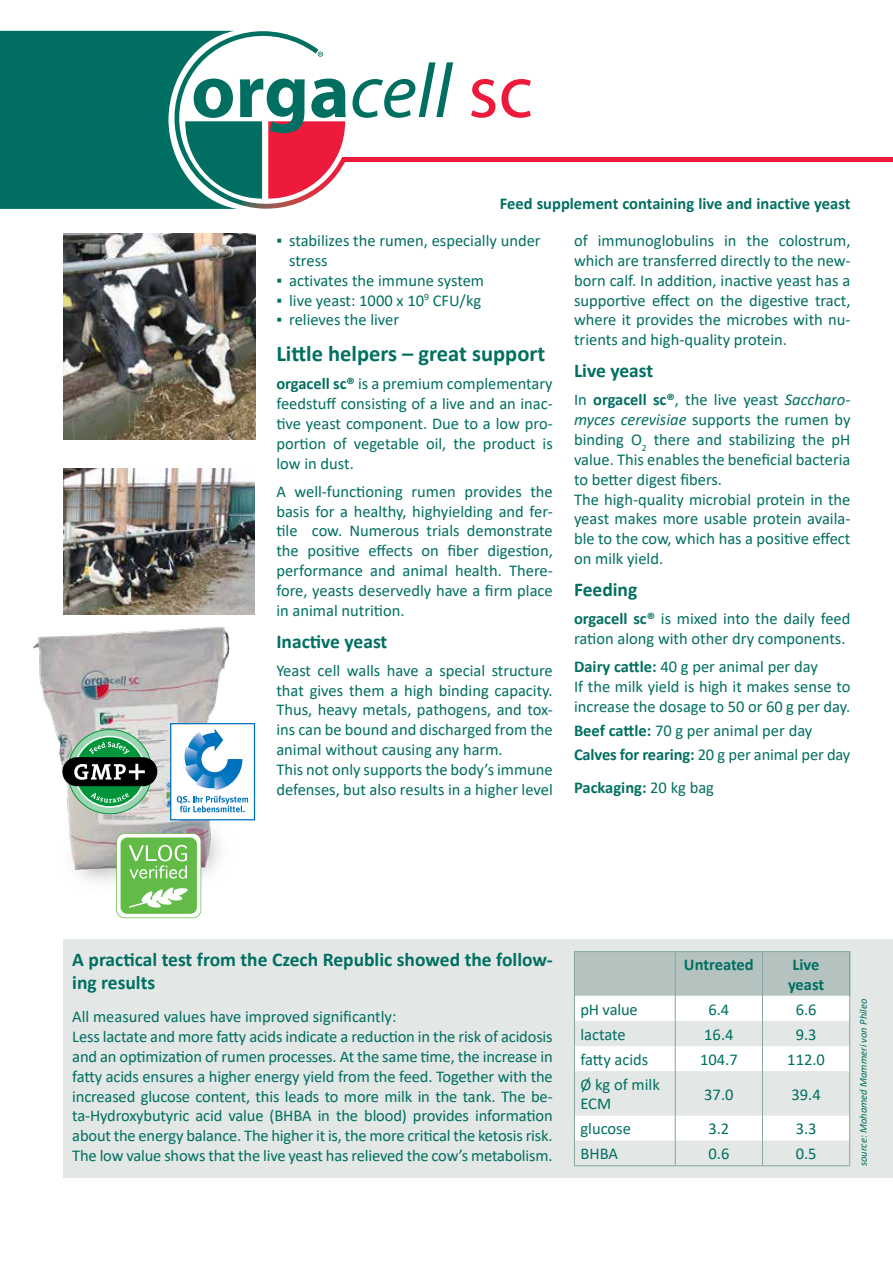
<style>
.page{position:relative;width:893px;height:1263px;background:#fff}
.page>*{position:absolute;margin:0;border:0;box-sizing:border-box;transform-origin:0 0}
.t1{font:700 22.5px "Calibri";color:#006f61}
.t2{font:700 19.5px/23.4px "Calibri";color:#006f61}
.t3{font:16.5px/19.8px "Calibri";color:#006f61}
.t4{font:700 16.5px/19.8px "Calibri";color:#006f61}
.t5{font:italic 10.5px "Calibri";color:#006f61}
.s1{font-weight:700}
.s2{font-style:italic}
.s3{font-weight:400}
</style>
<div class="page">
<svg style="left:352px;top:62px;width:101px;height:56px"></svg>
<svg style="left:471px;top:79px;width:24px;height:39px"></svg>
<svg style="left:501px;top:79px;width:30px;height:39px"></svg>
<svg style="left:0;top:31px;width:346px;height:178px"></svg>
<hr style="left:342px;top:157px;width:551px;height:4px;background:#ed1a3b">
<img style="left:64px;top:234px;width:191px;height:205px">
<img style="left:64px;top:469px;width:191px;height:128px">
<img style="left:33px;top:597px;width:222px;height:311px">
<svg style="left:68px;top:730px;width:84px;height:84px"></svg>
<svg style="left:75px;top:736px;width:70px;height:71px"></svg>
<div style="left:74px;top:736px;width:72px;height:72px;border:2px solid #fff;border-radius:50%"></div>
<svg style="left:89px;top:742px;width:41px;height:12px"></svg>
<svg style="left:91px;top:793px;width:38px;height:10px"></svg>
<div style="left:62px;top:757px;width:95px;height:29px;background:#000;border-radius:14px"></div>
<svg style="left:74px;top:764px;width:71px;height:16px"></svg>
<div style="left:171px;top:724px;width:83px;height:96px;background:#fff"></div>
<div style="left:170px;top:723px;width:85px;height:97px;border:1px solid #0072bc"></div>
<svg style="left:177px;top:728px;width:71px;height:84px"></svg>
<svg style="left:116px;top:833px;width:85px;height:85px"></svg>
<div style="left:64px;top:939px;width:829px;height:239px;background:#e3e7e5"></div>
<hr style="left:574px;top:951px;width:101px;height:1px;background:#88a59f">
<hr style="left:675px;top:951px;width:87px;height:1px;background:#88a59f">
<hr style="left:762px;top:951px;width:88px;height:1px;background:#88a59f">
<svg style="left:574px;top:952px;width:276px;height:214px"></svg>
<hr style="left:849px;top:952px;width:1px;height:44px;background:#88a59f">
<p class="t4" style="left:500px;top:193px;width:352px">Feed supplement containing live and inactive yeast</p>
<p class="t3" style="left:289px;top:230px;width:253px;text-indent:-13px">▪ stabilizes the rumen, especially under stress</p>
<p class="t3" style="left:276px;top:270px;width:209px">▪ activates the immune system</p>
<p class="t3" style="left:276px;top:290px;width:206px">▪ live yeast: 1000 x 10<sup>9</sup> CFU/kg</p>
<p class="t3" style="left:276px;top:310px;width:124px">▪ relieves the liver</p>
<h1 class="t1" style="left:276px;top:338px;width:270px">Little helpers – great support</h1>
<p class="t3" style="left:276px;top:373px;width:278px;text-align:justify"><span class="s1">orgacell sc®</span> is a premium complementary feedstuff consisting of a live and an inac&shy;tive yeast component. Due to a low pro&shy;portion of vegetable oil, the product is low in dust.</p>
<p class="t3" style="left:276px;top:481px;width:278px;text-align:justify">A well-functioning rumen provides the basis for a healthy, highyielding and fer&shy;tile cow. Numerous trials demonstrate the positive effects on fiber digestion, performance and animal health. There&shy;fore, yeasts deservedly have a firm place in animal nutrition.</p>
<p class="t2" style="left:276px;top:629px;width:112px">Inactive yeast</p>
<p class="t3" style="left:276px;top:660px;width:278px">Yeast cell walls have a special structure that gives them a high binding capacity.<br>Thus, heavy metals, pathogens, and tox&shy;ins can be bound and discharged from the animal without causing any harm.<br>This not only supports the body’s immune defenses, but also results in a higher level</p>
<p class="t3" style="left:574px;top:230px;width:278px;text-align:justify">of immunoglobulins in the colostrum, which are transferred directly to the new&shy;born calf. In addition, inactive yeast has a supportive effect on the digestive tract, where it provides the microbes with nu&shy;trients and high-quality protein.</p>
<p class="t2" style="left:574px;top:359px;width:81px">Live yeast</p>
<p class="t3" style="left:574px;top:390px;width:278px">In <span class="s1">orgacell sc®</span>, the live yeast <span class="s2">Saccharo&shy;myces cerevisiae</span> supports the rumen by binding O<sub>2</sub> there and stabilizing the pH value. This enables the beneficial bacteria to better digest fibers.<br>The high-quality microbial protein in the yeast makes more usable protein availa&shy;ble to the cow, which has a positive effect on milk yield.</p>
<p class="t2" style="left:574px;top:577px;width:65px">Feeding</p>
<p class="t3" style="left:574px;top:608px;width:278px"><span class="s1">orgacell sc®</span> is mixed into the daily feed ration along with other dry components.</p>
<p class="t3" style="left:574px;top:656px;width:278px"><span class="s1">Dairy cattle:</span> 40 g per animal per day<br>If the milk yield is high it makes sense to increase the dosage to 50 or 60 g per day.</p>
<p class="t3" style="left:574px;top:718px;width:278px;line-height:24px"><span class="s1">Beef cattle:</span> 70 g per animal per day<br><span class="s1">Calves for rearing:</span> 20 g per animal per day</p>
<p class="t4" style="left:574px;top:777px;width:142px">Packaging: <span class="s3">20 kg bag</span></p>
<p class="t2" style="left:72px;top:947px;width:482px">A practical test from the Czech Republic showed the follow&shy;ing results</p>
<p class="t3" style="left:72px;top:1006px;width:482px">All measured values have improved significantly:<br>Less lactate and more fatty acids indicate a reduction in the risk of acidosis and an optimization of rumen processes. At the same time, the increase in fatty acids ensures a higher energy yield from the feed. Together with the increased glucose content, this leads to more milk in the tank. The be&shy;ta-Hydroxybutyric acid value (BHBA in the blood) provides information about the energy balance. The higher it is, the more critical the ketosis risk.<br>The low value shows that the live yeast has relieved the cow’s metabolism.</p>
<p class="t4" style="left:684px;top:954px;width:71px">Untreated</p>
<p class="t4" style="left:788px;top:954px;width:38px">Live yeast</p>
<p class="t3" style="left:580px;top:999px;width:59px">pH value</p>
<p class="t3" style="left:708px;top:999px;width:22px">6.4</p>
<p class="t3" style="left:796px;top:999px;width:22px">6.6</p>
<p class="t3" style="left:580px;top:1024px;width:47px">lactate</p>
<p class="t3" style="left:704px;top:1024px;width:31px">16.4</p>
<p class="t3" style="left:796px;top:1024px;width:22px">9.3</p>
<p class="t3" style="left:580px;top:1049px;width:69px">fatty acids</p>
<p class="t3" style="left:700px;top:1049px;width:39px">104.7</p>
<p class="t3" style="left:787px;top:1049px;width:39px">112.0</p>
<p class="t3" style="left:580px;top:1074px;width:81px">Ø kg of milk<br>ECM</p>
<p class="t3" style="left:704px;top:1084px;width:31px">37.0</p>
<p class="t3" style="left:791px;top:1084px;width:31px">39.4</p>
<p class="t3" style="left:580px;top:1118px;width:52px">glucose</p>
<p class="t3" style="left:708px;top:1118px;width:22px">3.2</p>
<p class="t3" style="left:796px;top:1118px;width:22px">3.3</p>
<p class="t3" style="left:580px;top:1143px;width:39px">BHBA</p>
<p class="t3" style="left:708px;top:1143px;width:22px">0.6</p>
<p class="t3" style="left:796px;top:1143px;width:22px">0.5</p>
<p class="t5" style="left:856px;top:1166px;width:169px;rotate:-90deg">source: Mohamed Mammeri von Phileo</p>
</div>
